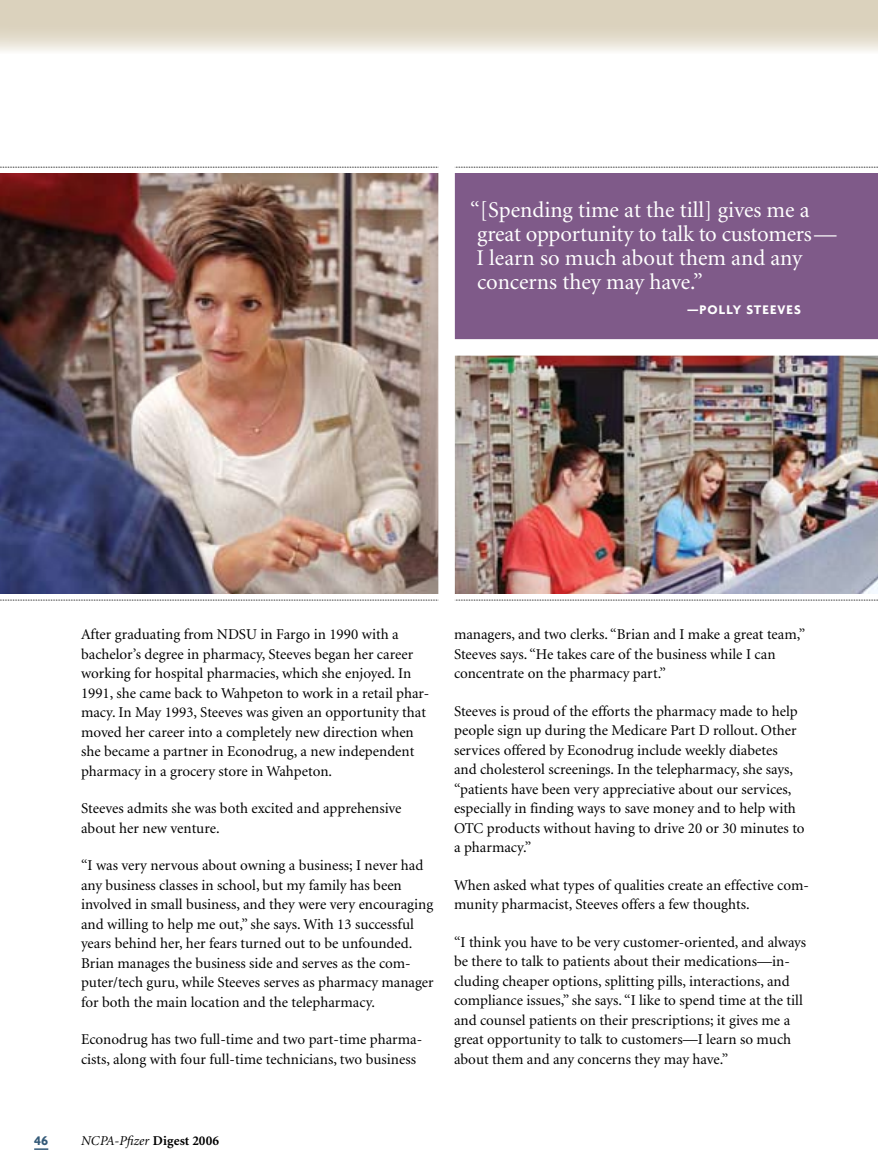
<style>
.page{position:relative;width:878px;height:1175px;background:#fff}
.page>*{position:absolute;margin:0;border:0;box-sizing:border-box;transform-origin:0 0}
.t1{font:22.5px/24px "Minion";color:#fff}
.t2{font:15px/19.5px "Minion";color:#000}
.t3{font:italic 13.5px "Minion";color:#000}
.t4{font:700 13.5px "Agenda";letter-spacing:.08em;color:#fff}
.t5{font:700 13.5px "Agenda";color:#345a78}
.s1{font-weight:700;font-style:normal}
</style>
<div class="page">
<svg style="left:34px;top:1148px;width:14px;height:1px"></svg>
<svg style="left:0;top:0;width:877px;height:51px;background:#e0d8c7"></svg>
<hr style="left:877px;top:0;width:1px;height:54px;background:#cfc3a7">
<img style="left:455px;top:356px;width:423px;height:237px">
<img style="left:0;top:174px;width:438px;height:420px">
<div style="left:442px;top:173px;width:436px;height:171px;background:#7f5a89"></div>
<svg style="left:0;top:167px;width:878px;height:1px"></svg>
<svg style="left:0;top:599px;width:878px;height:1px"></svg>
<div style="left:438px;top:147px;width:17px;height:462px;background:#fff"></div>
<div style="left:442px;top:339px;width:436px;height:17px;background:#fff"></div>
<h1 class="t1" style="left:470px;top:198px;width:368px">“[Spending time at the till] gives me a great opportunity to talk to customers— I learn so much about them and any concerns they may have.”</h1>
<p class="t4" style="left:687px;top:302px;width:114px">—POLLY STEEVES</p>
<p class="t2" style="left:81px;top:625px;width:350px">After graduating from NDSU in Fargo in 1990 with a bachelor’s degree in pharmacy, Steeves began her career working for hospital pharmacies, which she enjoyed. In 1991, she came back to Wahpeton to work in a retail phar&shy;macy. In May 1993, Steeves was given an opportunity that moved her career into a completely new direction when she became a partner in Econodrug, a new independent pharmacy in a grocery store in Wahpeton.</p>
<p class="t2" style="left:81px;top:799px;width:322px">Steeves admits she was both excited and apprehensive about her new venture.</p>
<p class="t2" style="left:81px;top:856px;width:354px">“I was very nervous about owning a business; I never had any business classes in school, but my family has been involved in small business, and they were very encouraging and willing to help me out,” she says. With 13 successful years behind her, her fears turned out to be unfounded.<br>Brian manages the business side and serves as the com&shy;puter/tech guru, while Steeves serves as pharmacy manager for both the main location and the telepharmacy.</p>
<p class="t2" style="left:81px;top:1030px;width:342px">Econodrug has two full-time and two part-time pharma&shy;cists, along with four full-time technicians, two business</p>
<p class="t2" style="left:454px;top:625px;width:352px">managers, and two clerks. “Brian and I make a great team,”<br>Steeves says. “He takes care of the business while I can concentrate on the pharmacy part.”</p>
<p class="t2" style="left:454px;top:701px;width:352px">Steeves is proud of the efforts the pharmacy made to help people sign up during the Medicare Part D rollout. Other services offered by Econodrug include weekly diabetes<br>and cholesterol screenings. In the telepharmacy, she says, “patients have been very appreciative about our services, especially in finding ways to save money and to help with OTC products without having to drive 20 or 30 minutes to a pharmacy.”</p>
<p class="t2" style="left:454px;top:875px;width:356px">When asked what types of qualities create an effective com&shy;munity pharmacist, Steeves offers a few thoughts.</p>
<p class="t2" style="left:454px;top:932px;width:354px">“I think you have to be very customer-oriented, and always be there to talk to patients about their medications—in&shy;cluding cheaper options, splitting pills, interactions, and compliance issues,” she says. “I like to spend time at the till and counsel patients on their prescriptions; it gives me a great opportunity to talk to customers—I learn so much about them and any concerns they may have.”</p>
<p class="t5" style="left:34px;top:1132px;width:8px">46</p>
<p class="t3" style="left:81px;top:1134px;width:139px">NCPA-Pfizer <span class="s1">Digest 2006</span></p>
</div>
